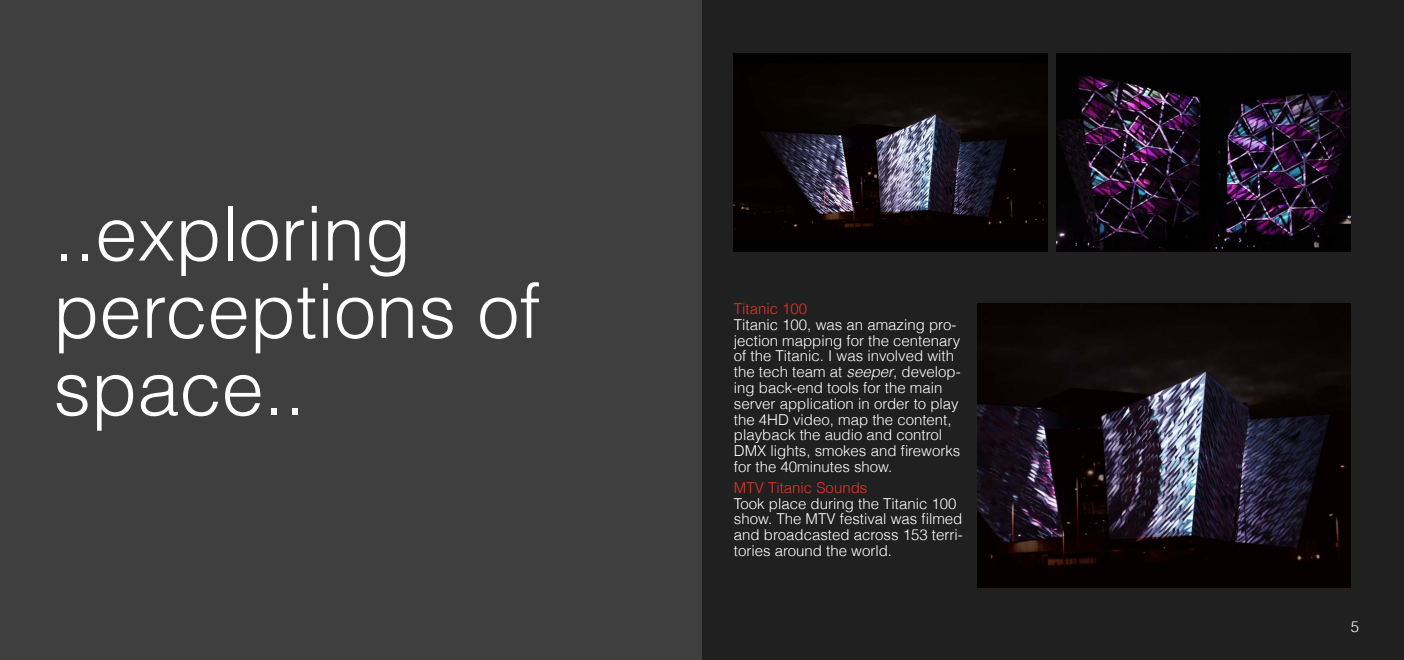
<style>
.page{position:relative;width:1404px;height:660px;background:#fff}
.page>*{position:absolute;margin:0;border:0;box-sizing:border-box;transform-origin:0 0}
.t1{font:300 75.75px/77.2px "Helvetica";color:#fff}
.t2{font:300 15px/15.8px "Helvetica";color:#fff}
.t3{font:300 15px "Helvetica";color:#ee3129}
.s1{font-style:italic}
</style>
<div class="page">
<div style="left:702px;top:0;width:701px;height:659px;background:#202020"></div>
<div style="left:0;top:0;width:702px;height:659px;background:#3f3f3f"></div>
<img style="left:733px;top:53px;width:314px;height:198px">
<img style="left:977px;top:303px;width:373px;height:284px">
<img style="left:1056px;top:53px;width:294px;height:198px">
<h1 class="t1" style="left:53px;top:191px;width:488px">..exploring perceptions of space..</h1>
<p class="t3" style="left:733px;top:296px;width:75px">Titanic 100</p>
<p class="t2" style="left:733px;top:316px;width:228px">Titanic 100, was an amazing pro&shy;jection mapping for the centenary of the Titanic. I was involved with the tech team at <span class="s1">seeper</span>, develop&shy;ing back-end tools for the main server application in order to play the 4HD video, map the content, playback the audio and control<br>DMX lights, smokes and fireworks for the 40minutes show.</p>
<p class="t3" style="left:733px;top:475px;width:135px">MTV Titanic Sounds</p>
<p class="t2" style="left:733px;top:494px;width:230px">Took place during the Titanic 100 show. The MTV festival was filmed and broadcasted across 153 terri&shy;tories around the world.</p>
<p class="t2" style="left:1350px;top:618px;width:10px">5</p>
</div>
